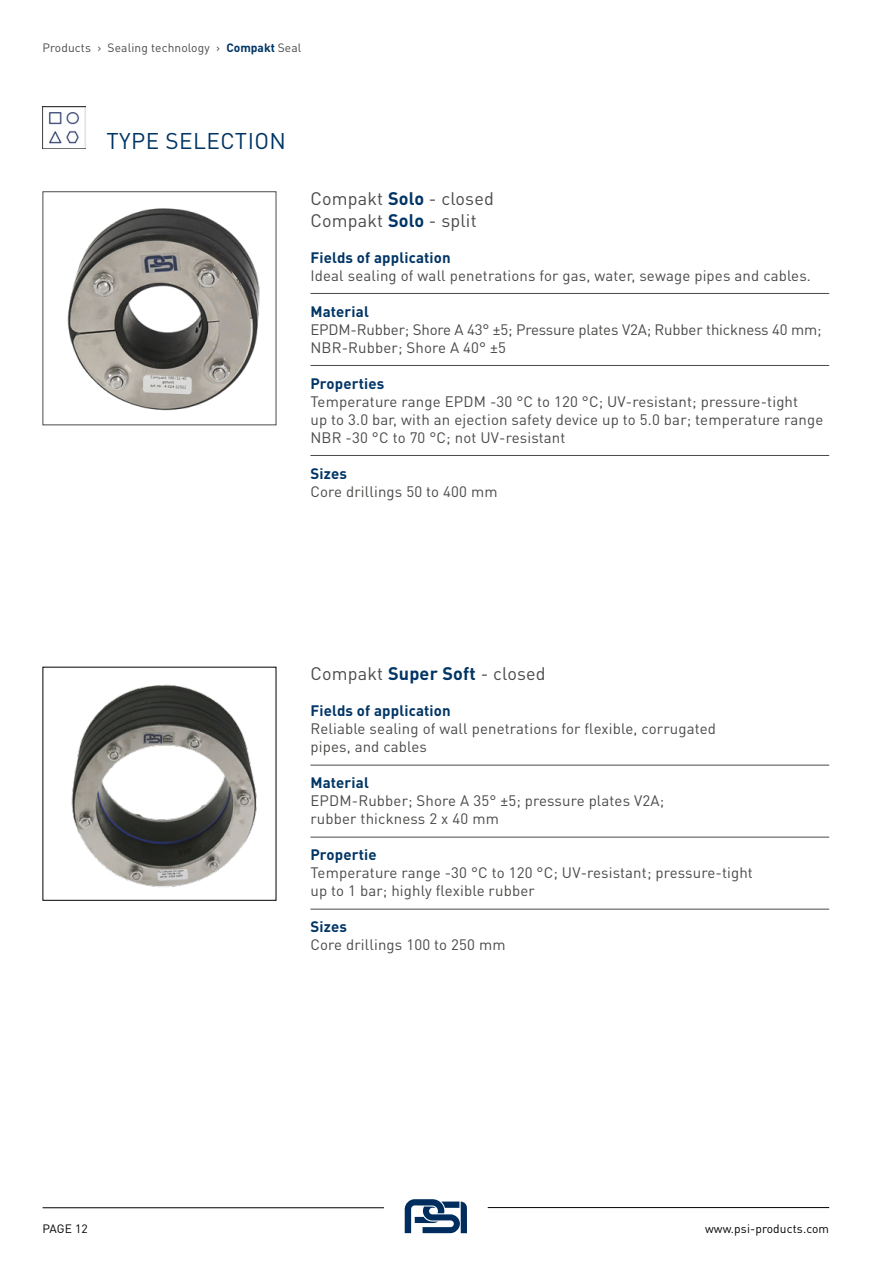
<style>
.page{position:relative;width:893px;height:1263px;background:#fff}
.page>*{position:absolute;margin:0;border:0;box-sizing:border-box;transform-origin:0 0}
.t1{font:22.5px "DIN Pro";letter-spacing:.02em;color:#003565}
.t2{font:18px/21.6px "DIN Pro";letter-spacing:.01em;color:#4a4a49}
.t3{font:15px/18px "DIN Pro";letter-spacing:.01em;color:#4a4a49}
.t4{font:15px/18px "DIN Pro";letter-spacing:-.01em;color:#4a4a49}
.t5{font:700 15px "DIN Pro";letter-spacing:.01em;color:#003565}
.t6{font:12px "DIN Pro";letter-spacing:.01em;color:#4a4a49}
.t7{font:12px "DIN Pro";letter-spacing:.01em;color:#000}
.s1{font-weight:700;color:#003565}
</style>
<div class="page">
<img style="left:71px;top:684px;width:186px;height:203px">
<img style="left:67px;top:208px;width:193px;height:203px">
<svg style="left:405px;top:1199px;width:62px;height:34px"></svg>
<hr style="left:43px;top:1207px;width:341px;height:1px;background:#000">
<hr style="left:488px;top:1207px;width:341px;height:1px;background:#000">
<img style="left:43px;top:106px;width:42px;height:43px">
<hr style="left:310px;top:293px;width:519px;height:1px;background:#4a4a49">
<hr style="left:310px;top:365px;width:519px;height:1px;background:#4a4a49">
<hr style="left:310px;top:455px;width:519px;height:1px;background:#4a4a49">
<hr style="left:310px;top:765px;width:519px;height:1px;background:#4a4a49">
<hr style="left:310px;top:837px;width:519px;height:1px;background:#4a4a49">
<hr style="left:310px;top:909px;width:519px;height:1px;background:#4a4a49">
<p class="t6" style="left:43px;top:39px;width:260px">Products › Sealing technology › <span class="s1">Compakt</span> Seal</p>
<h1 class="t1" style="left:106px;top:125px;width:181px">TYPE SELECTION</h1>
<p class="t2" style="left:310px;top:187px;width:185px">Compakt <span class="s1">Solo</span> - closed<br>Compakt <span class="s1">Solo</span> - split</p>
<p class="t5" style="left:310px;top:247px;width:142px">Fields of application</p>
<p class="t3" style="left:310px;top:266px;width:502px">Ideal sealing of wall penetrations for gas, water, sewage pipes and cables.</p>
<p class="t5" style="left:310px;top:301px;width:60px">Material</p>
<p class="t4" style="left:310px;top:320px;width:513px">EPDM-Rubber; Shore A 43° ±5; Pressure plates V2A; Rubber thickness 40 mm;<br>NBR-Rubber; Shore A 40° ±5</p>
<p class="t5" style="left:310px;top:373px;width:75px">Properties</p>
<p class="t3" style="left:310px;top:392px;width:514px">Temperature range EPDM -30 °C to 120 °C; UV-resistant; pressure-tight<br>up to 3.0 bar, with an ejection safety device up to 5.0 bar; temperature range<br>NBR -30 °C to 70 °C; not UV-resistant</p>
<p class="t5" style="left:310px;top:463px;width:38px">Sizes</p>
<p class="t3" style="left:310px;top:482px;width:189px">Core drillings 50 to 400 mm</p>
<p class="t2" style="left:310px;top:662px;width:237px">Compakt <span class="s1">Super Soft</span> - closed</p>
<p class="t5" style="left:310px;top:701px;width:142px">Fields of application</p>
<p class="t3" style="left:310px;top:719px;width:407px">Reliable sealing of wall penetrations for flexible, corrugated pipes, and cables</p>
<p class="t5" style="left:310px;top:773px;width:60px">Material</p>
<p class="t3" style="left:310px;top:791px;width:355px">EPDM-Rubber; Shore A 35° ±5; pressure plates V2A; rubber thickness 2 x 40 mm</p>
<p class="t5" style="left:310px;top:845px;width:68px">Propertie</p>
<p class="t3" style="left:310px;top:863px;width:444px">Temperature range -30 °C to 120 °C; UV-resistant; pressure-tight up to 1 bar; highly flexible rubber</p>
<p class="t5" style="left:310px;top:917px;width:38px">Sizes</p>
<p class="t3" style="left:310px;top:935px;width:197px">Core drillings 100 to 250 mm</p>
<p class="t7" style="left:43px;top:1221px;width:47px">PAGE 12</p>
<p class="t7" style="left:705px;top:1221px;width:126px">www.psi-products.com</p>
</div>
